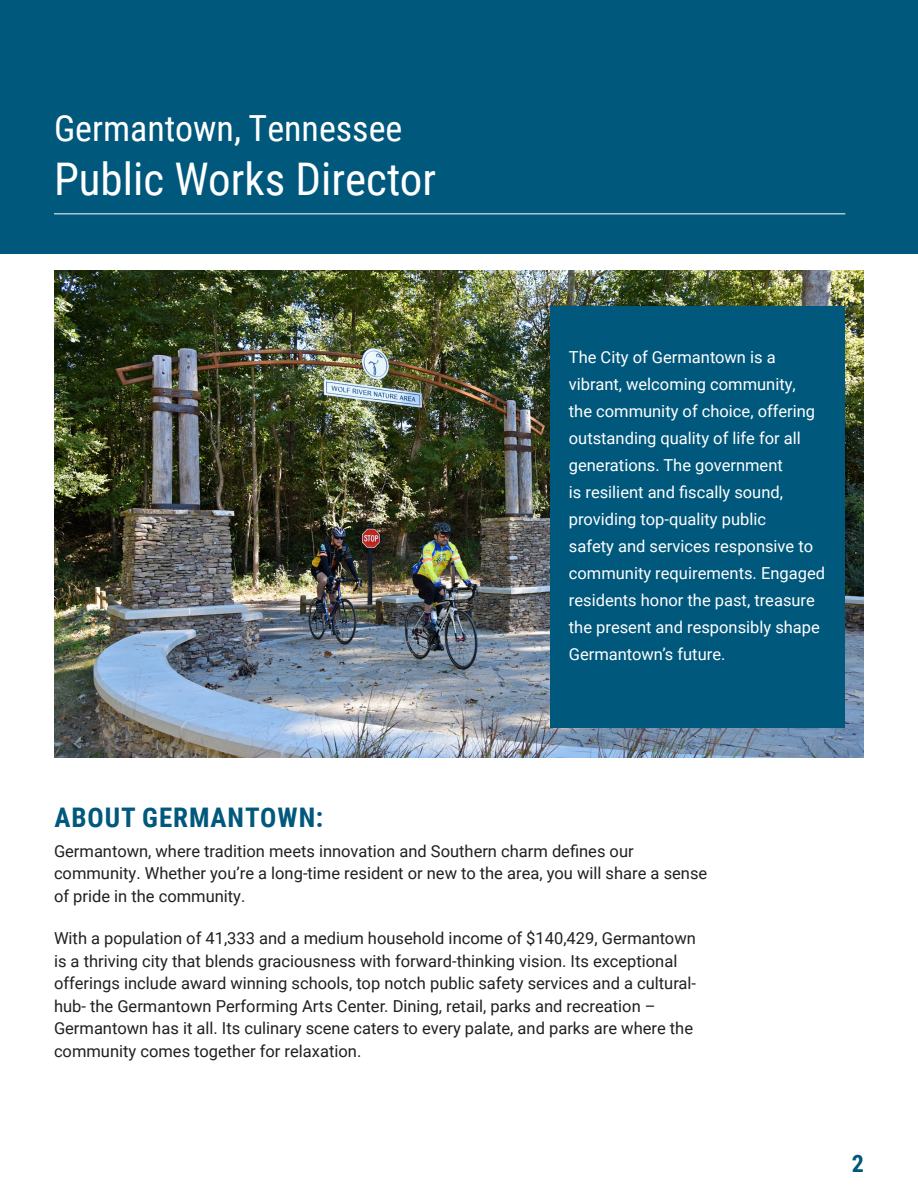
<style>
.page{position:relative;width:918px;height:1188px;background:#fff}
.page>*{position:absolute;margin:0;border:0;box-sizing:border-box;transform-origin:0 0}
.Header1{font:45px "Roboto Condensed";color:#fff}
.Header1-2{font:36px "Roboto Condensed";color:#fff}
.Header1-3{font:700 27px "Roboto Condensed";letter-spacing:.035em;color:#00587c}
.Header1-4{font:700 24px "Roboto Condensed";color:#00587c}
.Text_11{font:16.5px/22.5px "Roboto";color:#231f20}
.Text_11-2{font:16.5px/27px "Roboto";color:#fff}
</style>
<div class="page">
<img style="left:54px;top:270px;width:810px;height:488px">
<div style="left:550px;top:306px;width:295px;height:422px;background:#00587c"></div>
<div style="left:0;top:0;width:918px;height:254px;background:#00587c"></div>
<hr style="left:54px;top:213px;width:791px;height:1px;background:#fff">
<p class="Header1-2" style="left:54px;top:103px;width:350px">Germantown, Tennessee</p>
<p class="Header1" style="left:54px;top:148px;width:384px">Public Works Director</p>
<p class="Text_11-2" style="left:569px;top:343px;width:258px">The City of Germantown is a vibrant, welcoming community,<br>the community of choice, offering outstanding quality of life for all generations. The government<br>is resilient and fiscally sound, providing top-quality public<br>safety and services responsive to community requirements. Engaged residents honor the past, treasure the present and responsibly shape<br>Germantown’s future.</p>
<p class="Header1-3" style="left:54px;top:799px;width:270px">ABOUT GERMANTOWN:</p>
<p class="Text_11" style="left:54px;top:839px;width:655px">Germantown, where tradition meets innovation and Southern charm defines our community. Whether you’re a long-time resident or new to the area, you will share a sense of pride in the community.</p>
<p class="Text_11" style="left:54px;top:927px;width:644px">With a population of 41,333 and a medium household income of $140,429, Germantown is a thriving city that blends graciousness with forward-thinking vision. Its exceptional offerings include award winning schools, top notch public safety services and a cultural&shy;hub- the Germantown Performing Arts Center. Dining, retail, parks and recreation – Germantown has it all. Its culinary scene caters to every palate, and parks are where the community comes together for relaxation.</p>
<p class="Header1-4" style="left:852px;top:1147px;width:14px">2</p>
</div>
